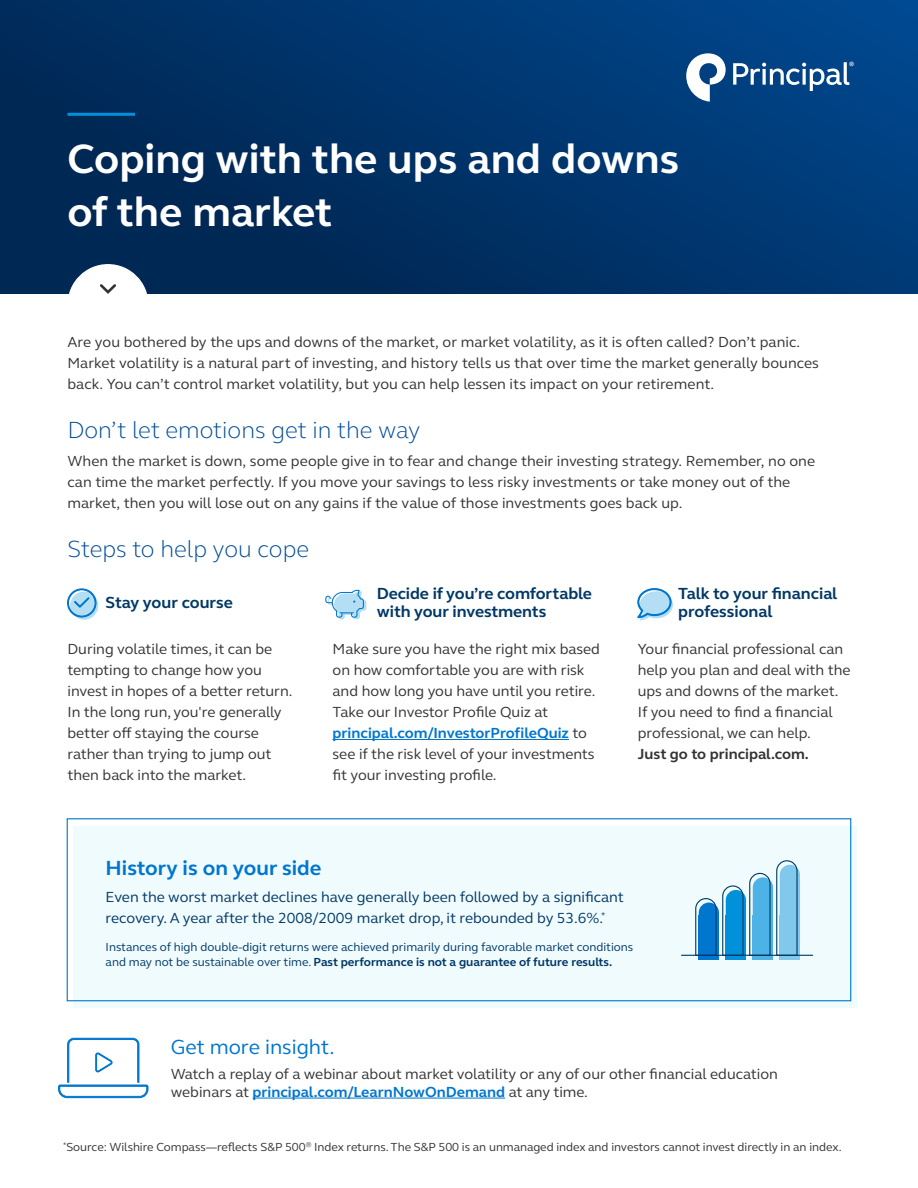
<style>
.page{position:relative;width:918px;height:1188px;background:#fff}
.page>*{position:absolute;margin:0;border:0;box-sizing:border-box;transform-origin:0 0}
.t1{font:700 42px/52.5px "FS Elliot Pro";color:#fff}
.t2{font:300 24px "FS Elliot Pro";color:#004c97}
.t3{font:700 21px "FS Elliot Pro";color:#0076cf}
.t4{font:21px "FS Elliot Pro";color:#0076cf}
.t5{font:700 16.5px/18px "FS Elliot Pro";letter-spacing:-.005em;color:#003865}
.t6{font:15px/21px "FS Elliot Pro";color:#333}
.t7{font:15px/21px "FS Elliot Pro";color:#003865}
.t8{font:700 15px "FS Elliot Pro";color:#333}
.t9{font:12px/14.4px "FS Elliot Pro";color:#003865}
.t10{font:12px "FS Elliot Pro";letter-spacing:-.005em;color:#333}
.t11{font:700 6.15px "FS Elliot Pro";color:#fff}
.s1{font-weight:700;color:#0076cf}
.s2{font-weight:700}
</style>
<div class="page">
<div style="left:73px;top:826px;width:784px;height:182px;background:#f0fbfe"></div>
<svg style="left:0;top:0;width:918px;height:294px;background:#00336a"></svg>
<div style="left:68px;top:264px;width:80px;height:81px;background:#fff;border-radius:50%"></div>
<svg style="left:100px;top:284px;width:16px;height:10px"></svg>
<svg style="left:733px;top:62px;width:117px;height:29px"></svg>
<svg style="left:686px;top:53px;width:40px;height:49px"></svg>
<hr style="left:333px;top:739px;width:236px;height:1px;background:#0076cf">
<hr style="left:253px;top:1098px;width:252px;height:1px;background:#0076cf">
<div style="left:699px;top:915px;width:20px;height:44px;background:#0076cf"></div>
<div style="left:726px;top:915px;width:20px;height:44px;background:#0091da"></div>
<div style="left:753px;top:915px;width:20px;height:44px;background:#4db2e5"></div>
<div style="left:780px;top:865px;width:20px;height:94px;background:#80c8ec;border-radius:10px"></div>
<div style="left:780px;top:915px;width:20px;height:44px;background:#80c8ec"></div>
<hr style="left:68px;top:113px;width:67px;height:3px;background:#0091da">
<svg style="left:70px;top:592px;width:28px;height:28px"></svg>
<svg style="left:67px;top:589px;width:29px;height:28px"></svg>
<svg style="left:325px;top:590px;width:41px;height:29px"></svg>
<svg style="left:637px;top:588px;width:36px;height:32px"></svg>
<div style="left:67px;top:818px;width:784px;height:183px;border:1px solid #0076cf"></div>
<svg style="left:695px;top:860px;width:103px;height:95px"></svg>
<hr style="left:682px;top:955px;width:131px;height:1px;background:#003865">
<svg style="left:58px;top:1038px;width:90px;height:60px"></svg>
<h1 class="t1" style="left:68px;top:132px;width:613px">Coping with the ups and downs of the market</h1>
<p class="t11" style="left:849px;top:60px;width:7px">®</p>
<p class="t6" style="left:68px;top:331px;width:753px">Are you bothered by the ups and downs of the market, or market volatility, as it is often called? Don’t panic.<br>Market volatility is a natural part of investing, and history tells us that over time the market generally bounces back. You can’t control market volatility, but you can help lessen its impact on your retirement.</p>
<h2 class="t2" style="left:68px;top:414px;width:354px">Don’t let emotions get in the way</h2>
<p class="t6" style="left:68px;top:450px;width:749px">When the market is down, some people give in to fear and change their investing strategy. Remember, no one can time the market perfectly. If you move your savings to less risky investments or take money out of the market, then you will lose out on any gains if the value of those investments goes back up.</p>
<h2 class="t2" style="left:68px;top:533px;width:243px">Steps to help you cope</h2>
<p class="t5" style="left:106px;top:594px;width:129px">Stay your course</p>
<p class="t5" style="left:377px;top:585px;width:217px">Decide if you’re comfortable with your investments</p>
<p class="t5" style="left:678px;top:585px;width:161px">Talk to your financial professional</p>
<p class="t6" style="left:68px;top:638px;width:227px">During volatile times, it can be tempting to change how you invest in hopes of a better return.<br>In the long run, you're generally better off staying the course rather than trying to jump out then back into the market.</p>
<p class="t6" style="left:333px;top:638px;width:269px">Make sure you have the right mix based on how comfortable you are with risk and how long you have until you retire.<br>Take our Investor Profile Quiz at <span class="s1">principal.com/InvestorProfileQuiz</span> to see if the risk level of your investments fit your investing profile.</p>
<p class="t6" style="left:638px;top:638px;width:214px">Your financial professional can help you plan and deal with the ups and downs of the market.<br>If you need to find a financial professional, we can help.</p>
<p class="t8" style="left:638px;top:744px;width:173px">Just go to principal.com.</p>
<h3 class="t3" style="left:106px;top:853px;width:217px">History is on your side</h3>
<p class="t7" style="left:106px;top:886px;width:520px">Even the worst market declines have generally been followed by a significant recovery. A year after the 2008/2009 market drop, it rebounded by 53.6%.<sup>*</sup></p>
<p class="t9" style="left:106px;top:940px;width:529px">Instances of high double-digit returns were achieved primarily during favorable market conditions and may not be sustainable over time. <span class="s2">Past performance is not a guarantee of future results.</span></p>
<h3 class="t4" style="left:171px;top:1033px;width:165px">Get more insight.</h3>
<p class="t6" style="left:171px;top:1064px;width:609px;line-height:18px">Watch a replay of a webinar about market volatility or any of our other financial education webinars at <span class="s1">principal.com/LearnNowOnDemand</span> at any time.</p>
<p class="t10" style="left:63px;top:1138px;width:780px"><sup>*</sup>Source: Wilshire Compass—reflects S&amp;P 500<sup>®</sup> Index returns. The S&amp;P 500 is an unmanaged index and investors cannot invest directly in an index.</p>
</div>
